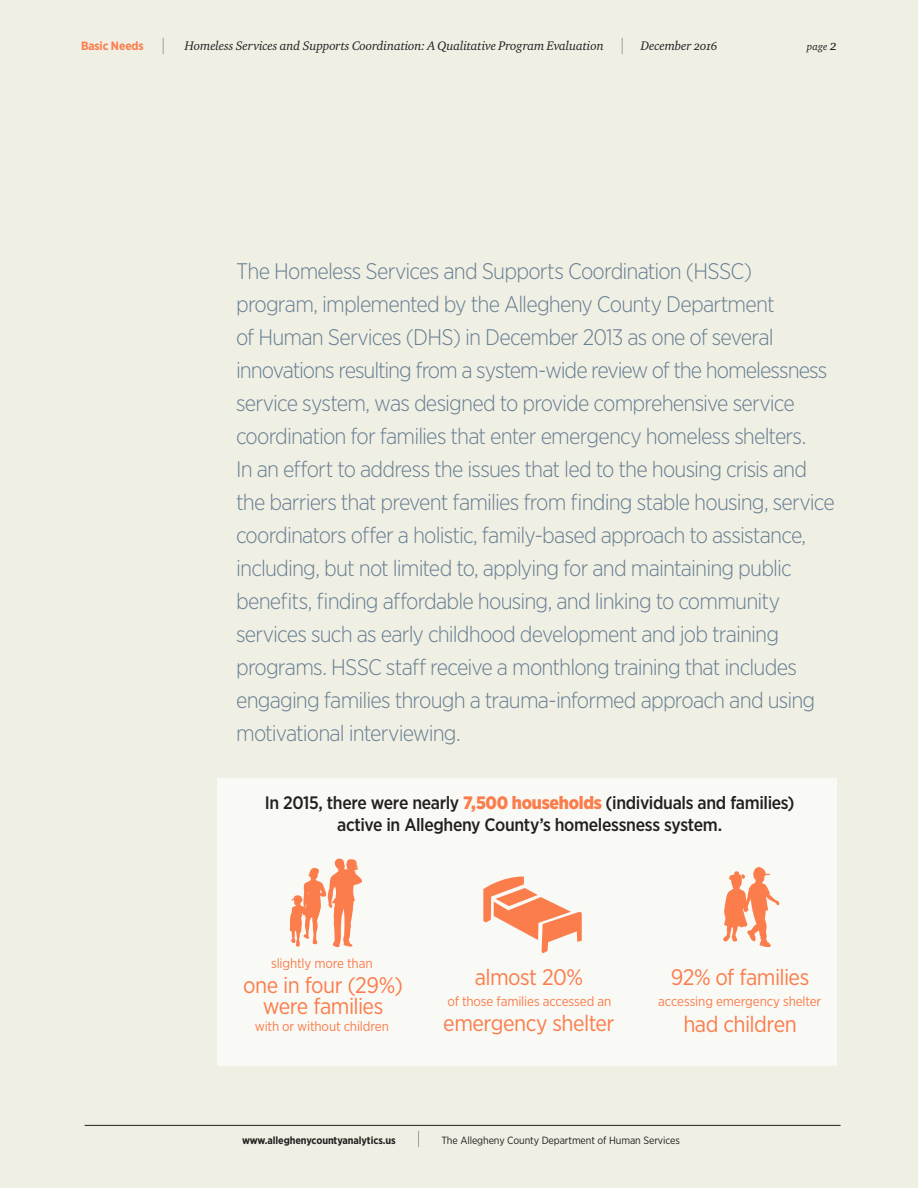
<style>
.page{position:relative;width:918px;height:1188px;background:#f0efe4}
.page>*{position:absolute;margin:0;border:0;box-sizing:border-box;transform-origin:0 0}
.Intro{font:300 22.5px/33px "Gotham Narrow";letter-spacing:-.035em;color:#667e91}
.Body_copy{font:22.5px/21px "Gotham Narrow";letter-spacing:-.025em;color:#fb7d4c;text-align:center}
.Body_copy-2{font:500 18px/22.5px "Gotham Narrow";letter-spacing:-.02em;color:#231f20;text-align:center}
.Body_copy-3{font:13.5px "Gotham Narrow";letter-spacing:-.01em;color:#fb7d4c}
.t1{font:12.75px "Charter ITC Regu Ital OS";letter-spacing:-.01em;color:#231f20}
.t2{font:700 12px "Gotham Narrow";letter-spacing:-.01em;color:#fb7d4c}
.t3{font:10.5px "Gotham Narrow";letter-spacing:-.01em;color:#231f20}
.t4{font:700 10.5px "Gotham Narrow";letter-spacing:-.01em;color:#231f20}
.t5{font:10.5px "Charter ITC Regu Ital OS";color:#231f20}
.s1{font-weight:100;font-size:18px;color:#231f20}
.s2{font-family:"Gotham Narrow";font-weight:100;font-size:18px}
.s3{font-size:14.25px}
.s4{font-weight:900;color:#fb7d4c}
.s5{font-weight:100;font-size:18px}
</style>
<div class="page">
<hr style="left:85px;top:1125px;width:756px;height:1px;background:#231f20">
<div style="left:218px;top:778px;width:619px;height:288px;background:#f9f9f5"></div>
<svg style="left:290px;top:858px;width:72px;height:89px"></svg>
<svg style="left:723px;top:867px;width:56px;height:80px"></svg>
<svg style="left:483px;top:876px;width:99px;height:77px"></svg>
<p class="t2" style="left:81px;top:38px;width:86px">Basic Needs <span class="s1">|</span></p>
<p class="t1" style="left:185px;top:38px;width:441px">Homeless Services and Supports Coordination: A Qualitative Program Evaluation <span class="s2">|</span></p>
<p class="t1" style="left:641px;top:38px;width:78px">December 2016</p>
<p class="t5" style="left:807px;top:40px;width:32px">page <span class="s3">2</span></p>
<p class="Intro" style="left:236px;top:254px;width:600px">The Homeless Services and Supports Coordination (HSSC) program, implemented by the Allegheny County Department<br>of Human Services (DHS) in December 2013 as one of several innovations resulting from a system-wide review of the homelessness service system, was designed to provide comprehensive service coordination for families that enter emergency homeless shelters.<br>In an effort to address the issues that led to the housing crisis and the barriers that prevent families from finding stable housing, service coordinators offer a holistic, family-based approach to assistance, including, but not limited to, applying for and maintaining public benefits, finding affordable housing, and linking to community services such as early childhood development and job training programs. HSSC staff receive a monthlong training that includes engaging families through a trauma-informed approach and using motivational interviewing.</p>
<p class="Body_copy-2" style="left:265px;top:791px;width:531px">In 2015, there were nearly <span class="s4">7,500 households</span> (individuals and families) active in Allegheny County’s homelessness system.</p>
<p class="Body_copy-3" style="left:271px;top:955px;width:103px">slightly more than</p>
<p class="Body_copy" style="left:475px;top:966px;width:110px">almost 20%</p>
<p class="Body_copy" style="left:443px;top:1012px;width:173px">emergency shelter</p>
<p class="Body_copy" style="left:243px;top:974px;width:161px">one in four (29%) were families</p>
<p class="Body_copy" style="left:671px;top:966px;width:140px">92% of families</p>
<p class="Body_copy" style="left:683px;top:1013px;width:115px">had children</p>
<p class="Body_copy-3" style="left:658px;top:993px;width:165px">accessing emergency shelter</p>
<p class="Body_copy-3" style="left:448px;top:993px;width:165px">of those families accessed an</p>
<p class="Body_copy-3" style="left:255px;top:1018px;width:136px">with or without children</p>
<p class="t4" style="left:242px;top:1133px;width:180px">www.alleghenycountyanalytics.us <span class="s5">|</span></p>
<p class="t3" style="left:441px;top:1134px;width:240px">The Allegheny County Department of Human Services</p>
</div>
